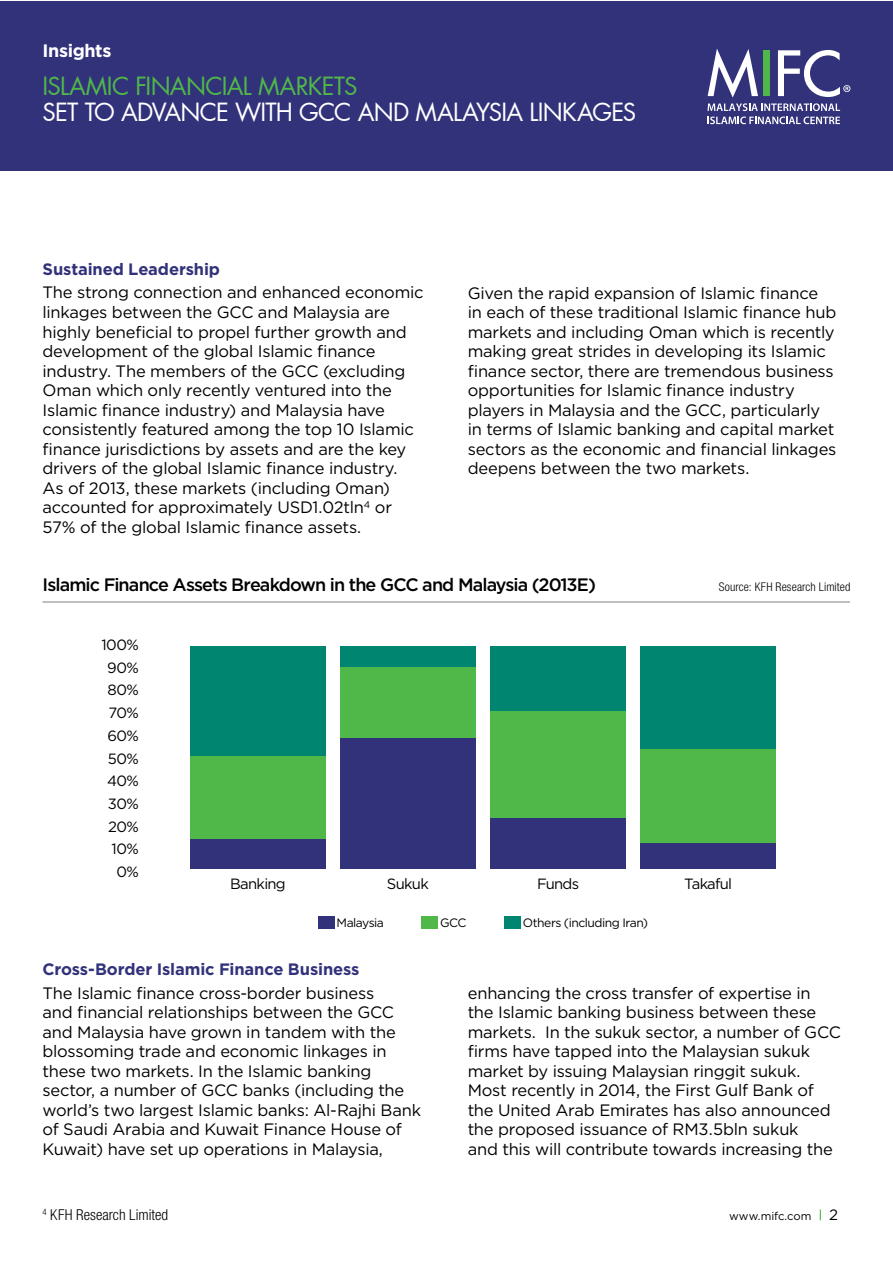
<style>
.page{position:relative;width:893px;height:1263px;background:#fff}
.page>*{position:absolute;margin:0;border:0;box-sizing:border-box;transform-origin:0 0}
.t1{font:24px "Futura Book TBWA";letter-spacing:-.03em;color:#fff}
.t2{font:24px "Futura Book TBWA";letter-spacing:-.03em;color:#50b848}
.t3{font:500 18px "Gotham";letter-spacing:-.05em;color:#000}
.t4{font:700 18px "Gotham";letter-spacing:-.02em;color:#fff}
.t5{font:16.5px/19.5px "Gotham";letter-spacing:-.015em;color:#000}
.t6{font:700 16.5px "Gotham";letter-spacing:-.01em;color:#32327b}
.t7{font:300 condensed 15px "Helvetica Neue LT Std";color:#000}
.t8{font:14.85px "Gotham";letter-spacing:-.045em;color:#000}
.t9{font:12.15px "Gotham";letter-spacing:-.04em;color:#000}
.t10{font:300 condensed 12px "Helvetica Neue LT Std";letter-spacing:.01em;color:#000}
.t11{font:11.25px "Gotham";letter-spacing:-.005em;color:#000}
.s1{font-size:15px}
</style>
<div class="page">
<hr style="left:43px;top:601px;width:807px;height:2px;background:#a7a9ac">
<div style="left:318px;top:916px;width:16px;height:13px;background:#32327b"></div>
<div style="left:422px;top:916px;width:16px;height:13px;background:#50b848"></div>
<div style="left:504px;top:916px;width:17px;height:13px;background:#008670"></div>
<div style="left:640px;top:646px;width:135px;height:103px;background:#008670"></div>
<div style="left:640px;top:749px;width:135px;height:94px;background:#50b848"></div>
<div style="left:640px;top:843px;width:135px;height:26px;background:#32327b"></div>
<div style="left:490px;top:646px;width:135px;height:65px;background:#008670"></div>
<div style="left:490px;top:711px;width:135px;height:108px;background:#50b848"></div>
<div style="left:490px;top:819px;width:135px;height:50px;background:#32327b"></div>
<div style="left:340px;top:646px;width:135px;height:21px;background:#008670"></div>
<div style="left:340px;top:667px;width:135px;height:71px;background:#50b848"></div>
<div style="left:340px;top:738px;width:135px;height:131px;background:#32327b"></div>
<div style="left:190px;top:646px;width:135px;height:111px;background:#008670"></div>
<div style="left:190px;top:757px;width:135px;height:83px;background:#50b848"></div>
<div style="left:190px;top:840px;width:135px;height:29px;background:#32327b"></div>
<div style="left:0;top:1px;width:892px;height:169px;background:#32327b"></div>
<svg style="left:707px;top:117px;width:133px;height:7px"></svg>
<svg style="left:707px;top:49px;width:143px;height:62px"></svg>
<p class="t4" style="left:43px;top:39px;width:70px">Insights</p>
<h1 class="t2" style="left:43px;top:75px;width:316px">ISLAMIC FINANCIAL MARKETS</h1>
<h1 class="t1" style="left:43px;top:101px;width:595px">SET TO ADVANCE WITH GCC AND MALAYSIA LINKAGES</h1>
<p class="t6" style="left:43px;top:258px;width:179px">Sustained Leadership</p>
<p class="t5" style="left:43px;top:283px;width:383px">The strong connection and enhanced economic linkages between the GCC and Malaysia are highly beneficial to propel further growth and development of the global Islamic finance industry. The members of the GCC (excluding Oman which only recently ventured into the Islamic finance industry) and Malaysia have consistently featured among the top 10 Islamic finance jurisdictions by assets and are the key drivers of the global Islamic finance industry.<br>As of 2013, these markets (including Oman) accounted for approximately USD1.02tln<sup>4</sup> or 57% of the global Islamic finance assets.</p>
<p class="t5" style="left:468px;top:283px;width:370px">Given the rapid expansion of Islamic finance in each of these traditional Islamic finance hub markets and including Oman which is recently making great strides in developing its Islamic finance sector, there are tremendous business opportunities for Islamic finance industry players in Malaysia and the GCC, particularly in terms of Islamic banking and capital market sectors as the economic and financial linkages deepens between the two markets.</p>
<p class="t3" style="left:43px;top:572px;width:555px">Islamic Finance Assets Breakdown in the GCC and Malaysia (2013E)</p>
<p class="t10" style="left:719px;top:579px;width:133px">Source: KFH Research Limited</p>
<p class="t8" style="left:101px;top:635px;width:39px">100%</p>
<p class="t8" style="left:107px;top:658px;width:33px">90%</p>
<p class="t8" style="left:107px;top:681px;width:33px">80%</p>
<p class="t8" style="left:109px;top:703px;width:32px">70%</p>
<p class="t8" style="left:107px;top:726px;width:33px">60%</p>
<p class="t8" style="left:108px;top:749px;width:32px">50%</p>
<p class="t8" style="left:107px;top:771px;width:33px">40%</p>
<p class="t8" style="left:108px;top:794px;width:32px">30%</p>
<p class="t8" style="left:108px;top:817px;width:32px">20%</p>
<p class="t8" style="left:112px;top:839px;width:29px">10%</p>
<p class="t8" style="left:116px;top:862px;width:24px">0%</p>
<p class="t8" style="left:230px;top:874px;width:57px">Banking</p>
<p class="t8" style="left:387px;top:874px;width:43px">Sukuk</p>
<p class="t8" style="left:537px;top:874px;width:44px">Funds</p>
<p class="t8" style="left:684px;top:874px;width:49px">Takaful</p>
<p class="t9" style="left:337px;top:915px;width:49px">Malaysia</p>
<p class="t9" style="left:440px;top:915px;width:28px">GCC</p>
<p class="t9" style="left:523px;top:915px;width:127px">Others (including Iran)</p>
<p class="t6" style="left:43px;top:958px;width:319px">Cross-Border Islamic Finance Business</p>
<p class="t5" style="left:43px;top:983px;width:380px">The Islamic finance cross-border business<br>and financial relationships between the GCC and Malaysia have grown in tandem with the blossoming trade and economic linkages in these two markets. In the Islamic banking sector, a number of GCC banks (including the world’s two largest Islamic banks: Al-Rajhi Bank of Saudi Arabia and Kuwait Finance House of Kuwait) have set up operations in Malaysia,</p>
<p class="t5" style="left:468px;top:983px;width:375px">enhancing the cross transfer of expertise in<br>the Islamic banking business between these markets. In the sukuk sector, a number of GCC firms have tapped into the Malaysian sukuk market by issuing Malaysian ringgit sukuk.<br>Most recently in 2014, the First Gulf Bank of the United Arab Emirates has also announced the proposed issuance of RM3.5bln sukuk<br>and this will contribute towards increasing the</p>
<p class="t7" style="left:43px;top:1206px;width:127px"><sup>4</sup> KFH Research Limited</p>
<p class="t11" style="left:729px;top:1209px;width:110px">www.mifc.com <span class="s1">2</span></p>
</div>
